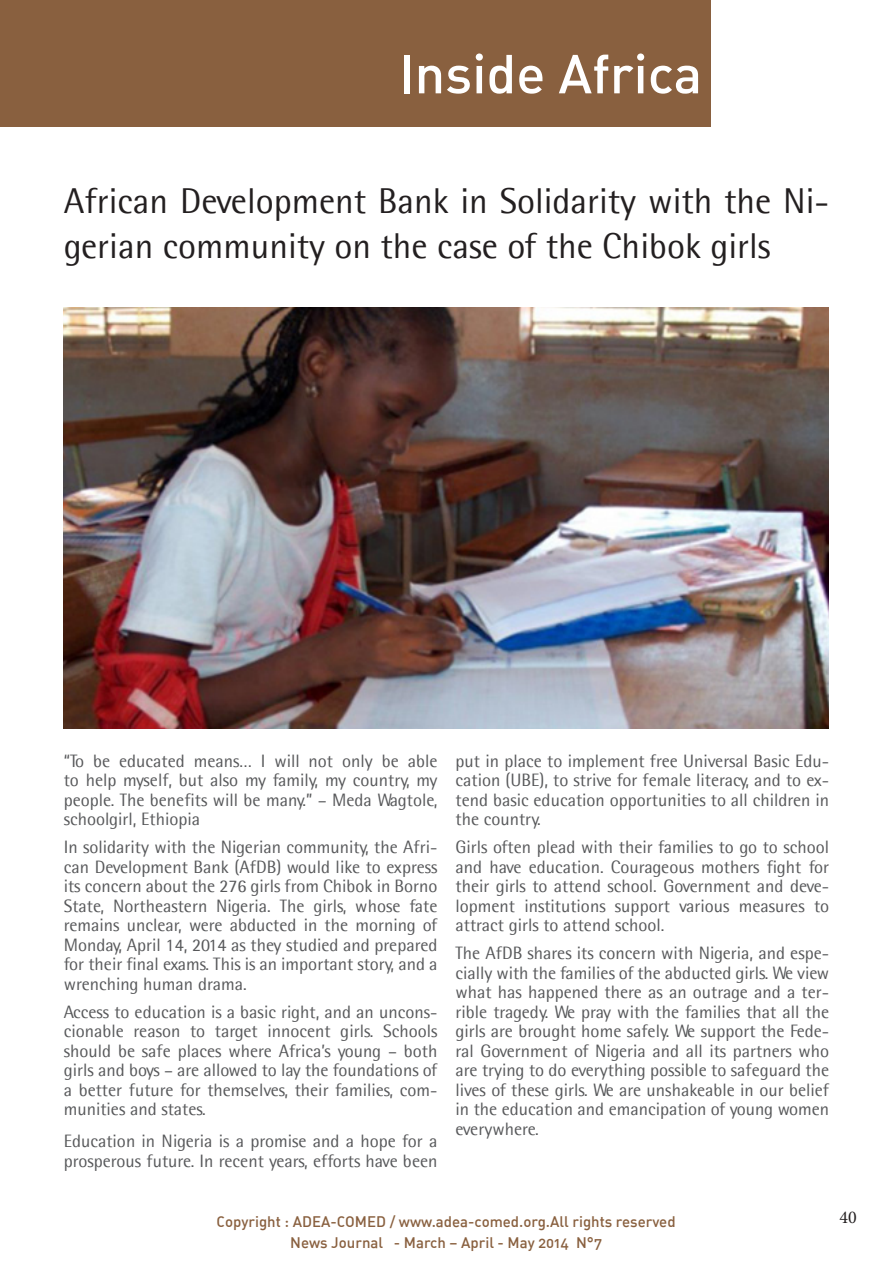
<style>
.page{position:relative;width:893px;height:1263px;background:#fff}
.page>*{position:absolute;margin:0;border:0;box-sizing:border-box;transform-origin:0 0}
.t1{font:54px "DIN Medium Alternate";color:#fff}
.t2{font:36px/45px "Agfa Rotis Semisans";color:#231f20}
.t3{font:18px/19.5px "Agfa Rotis Semisans";color:#57585a;text-align:justify}
.t4{font:18px "Minion Pro";color:#231f20}
.t5{font:15px "DIN Medium Alternate";color:#89603f}
</style>
<div class="page">
<img style="left:64px;top:307px;width:765px;height:421px">
<div style="left:0;top:0;width:710px;height:126px;background:#89603f"></div>
<h1 class="t1" style="left:399px;top:39px;width:305px">Inside Africa</h1>
<h2 class="t2" style="left:64px;top:178px;width:767px">African Development Bank in Solidarity with the Ni&shy;gerian community on the case of the Chibok girls</h2>
<p class="t3" style="left:64px;top:751px;width:375px">“To be educated means… I will not only be able to help myself, but also my family, my country, my people. The benefits will be many.” – Meda Wagtole, schoolgirl, Ethiopia</p>
<p class="t3" style="left:64px;top:837px;width:375px">In solidarity with the Nigerian community, the Afri&shy;can Development Bank (AfDB) would like to express its concern about the 276 girls from Chibok in Borno State, Northeastern Nigeria. The girls, whose fate remains unclear, were abducted in the morning of Monday, April 14, 2014 as they studied and prepared for their final exams. This is an important story, and a wrenching human drama.</p>
<p class="t3" style="left:64px;top:1002px;width:375px">Access to education is a basic right, and an uncons&shy;cionable reason to target innocent girls. Schools should be safe places where Africa’s young – both girls and boys – are allowed to lay the foundations of a better future for themselves, their families, com&shy;munities and states.</p>
<p class="t3" style="left:64px;top:1131px;width:375px">Education in Nigeria is a promise and a hope for a prosperous future. In recent years, efforts have been</p>
<p class="t3" style="left:455px;top:750px;width:375px">put in place to implement free Universal Basic Edu&shy;cation (UBE), to strive for female literacy, and to ex&shy;tend basic education opportunities to all children in the country.</p>
<p class="t3" style="left:455px;top:837px;width:375px">Girls often plead with their families to go to school and have education. Courageous mothers fight for their girls to attend school. Government and deve&shy;lopment institutions support various measures to attract girls to attend school.</p>
<p class="t3" style="left:455px;top:943px;width:375px">The AfDB shares its concern with Nigeria, and espe&shy;cially with the families of the abducted girls. We view what has happened there as an outrage and a ter&shy;rible tragedy. We pray with the families that all the girls are brought home safely. We support the Fede&shy;ral Government of Nigeria and all its partners who are trying to do everything possible to safeguard the lives of these girls. We are unshakeable in our belief in the education and emancipation of young women everywhere.</p>
<p class="t5" style="left:216px;top:1212px;width:461px">Copyright : ADEA-COMED / www.adea-comed.org.All rights reserved</p>
<p class="t4" style="left:839px;top:1205px;width:19px">40</p>
<p class="t5" style="left:290px;top:1233px;width:313px">News Journal - March – April - May 2014 N°7</p>
</div>
